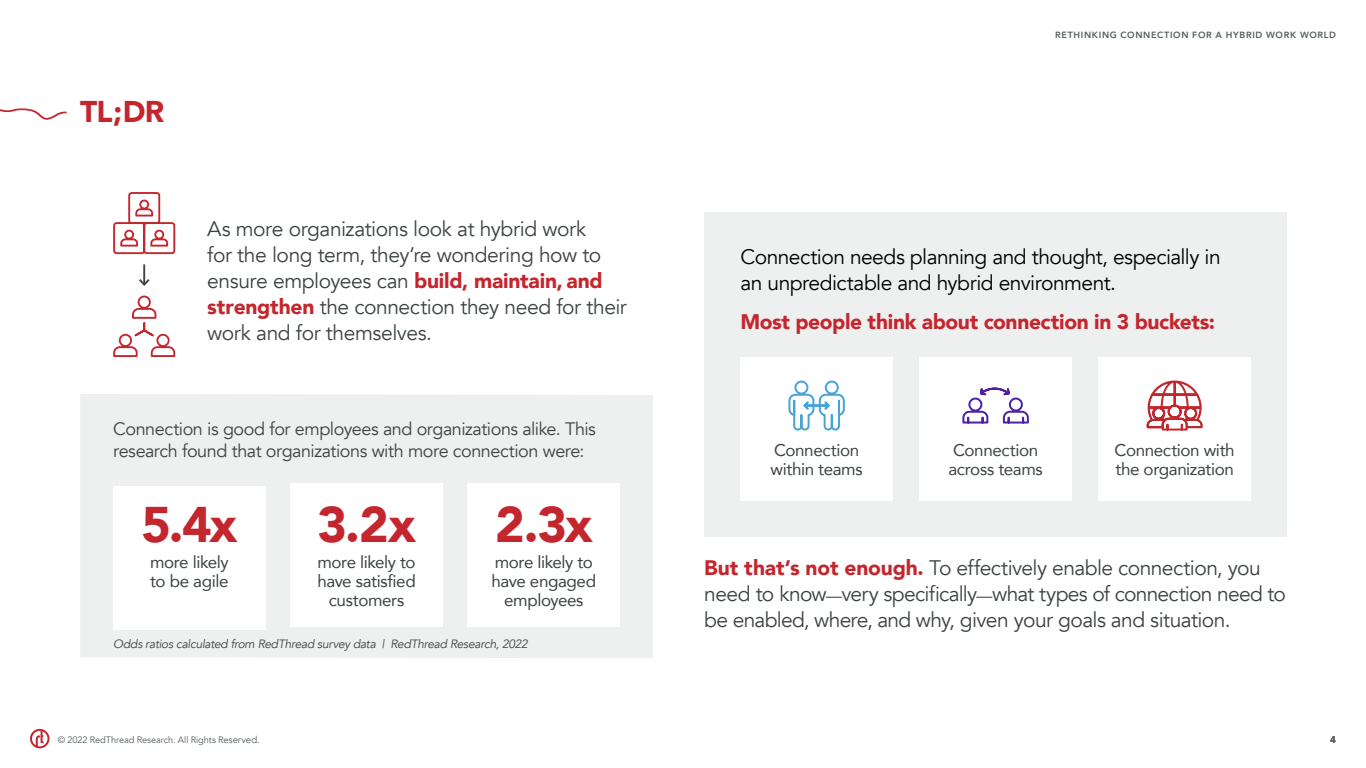
<style>
.page{position:relative;width:1366px;height:768px;background:#fff}
.page>*{position:absolute;margin:0;border:0;box-sizing:border-box;transform-origin:0 0}
.t1{font:900 50px "Avenir";color:#c4262e}
.t2{font:900 30px "Avenir";color:#c4262e}
.t3{font:21px/26px "Avenir";letter-spacing:-.025em;color:#3d4242}
.t4{font:21px/26px "Avenir";letter-spacing:-.025em;color:#000}
.t5{font:900 21px "Avenir";letter-spacing:-.015em;color:#c4262e}
.t6{font:18px/22px "Avenir";letter-spacing:-.025em;color:#3d4242}
.t7{font:17px/19px "Avenir";letter-spacing:-.025em;color:#3d4242}
.t8{font:italic 12px "Avenir";letter-spacing:-.025em;color:#3d4242}
.t9{font:800 10px "Avenir";color:#545c5c}
.t10{font:9.3px "Avenir";letter-spacing:-.015em;color:#545c5c}
.t11{font:800 9px "Avenir";letter-spacing:.075em;color:#545c5c}
.s1{font-weight:900;color:#c4262e}
.s2{font-size:16px}
.s3{font-size:9.7px}
</style>
<div class="page">
<svg style="left:30px;top:729px;width:20px;height:19px"></svg>
<div style="left:80px;top:394px;width:573px;height:264px;background:#eeefef"></div>
<svg style="left:0;top:108px;width:67px;height:12px"></svg>
<div style="left:113px;top:486px;width:152px;height:144px;background:#fff"></div>
<div style="left:290px;top:483px;width:153px;height:144px;background:#fff"></div>
<div style="left:468px;top:483px;width:152px;height:144px;background:#fff"></div>
<svg style="left:113px;top:192px;width:63px;height:63px"></svg>
<svg style="left:113px;top:295px;width:63px;height:62px"></svg>
<hr style="left:143px;top:264px;width:2px;height:21px;background:#3d4242">
<svg style="left:139px;top:277px;width:11px;height:9px"></svg>
<div style="left:704px;top:212px;width:583px;height:325px;background:#eeefef"></div>
<div style="left:741px;top:357px;width:152px;height:144px;background:#fff"></div>
<svg style="left:788px;top:380px;width:57px;height:51px"></svg>
<div style="left:920px;top:357px;width:152px;height:144px;background:#fff"></div>
<div style="left:1099px;top:357px;width:152px;height:144px;background:#fff"></div>
<svg style="left:1146px;top:380px;width:57px;height:51px"></svg>
<svg style="left:962px;top:387px;width:67px;height:37px"></svg>
<h2 class="t2" style="left:80px;top:86px;width:86px">TL;DR</h2>
<p class="t3" style="left:207px;top:216px;width:421px">As more organizations look at hybrid work<br>for the long term, they’re wondering how to ensure employees can <span class="s1">build, maintain, and strengthen</span> the connection they need for their work and for themselves.</p>
<p class="t6" style="left:113px;top:418px;width:484px">Connection is good for employees and organizations alike. This research found that organizations with more connection were:</p>
<h1 class="t1" style="left:141px;top:481px;width:97px">5.4x</h1>
<p class="t7" style="left:150px;top:552px;width:80px">more likely to be agile</p>
<h1 class="t1" style="left:317px;top:481px;width:100px">3.2x</h1>
<p class="t7" style="left:317px;top:552px;width:100px;text-align:center">more likely to have satisfied customers</p>
<h1 class="t1" style="left:495px;top:481px;width:99px">2.3x</h1>
<p class="t7" style="left:492px;top:552px;width:106px;text-align:center">more likely to have engaged employees</p>
<p class="t8" style="left:113px;top:637px;width:416px">Odds ratios calculated from RedThread survey data | RedThread Research, 2022</p>
<p class="t11" style="left:1055px;top:28px;width:282px">RETHINKING CONNECTION FOR A HYBRID WORK WORLD</p>
<p class="t4" style="left:741px;top:244px;width:482px">Connection needs planning and thought, especially in an unpredictable and hybrid environment.</p>
<p class="t5" style="left:741px;top:304px;width:476px">Most people think about connection in 3 buckets:</p>
<p class="t7" style="left:771px;top:441px;width:94px">Connection within teams</p>
<p class="t7" style="left:949px;top:441px;width:96px">Connection across teams</p>
<p class="t7" style="left:1115px;top:441px;width:122px">Connection with the organization</p>
<p class="t3" style="left:704px;top:555px;width:583px"><span class="s1">But that’s not enough.</span> To effectively enable connection, you need to know<span class="s2">—</span>very specifically<span class="s2">—</span>what types of connection need to be enabled, where, and why, given your goals and situation.</p>
<p class="t10" style="left:58px;top:734px;width:203px">© 2022 RedThread Research. All Rights Re<span class="s3">served.</span></p>
<p class="t9" style="left:1330px;top:731px;width:7px">4</p>
</div>
